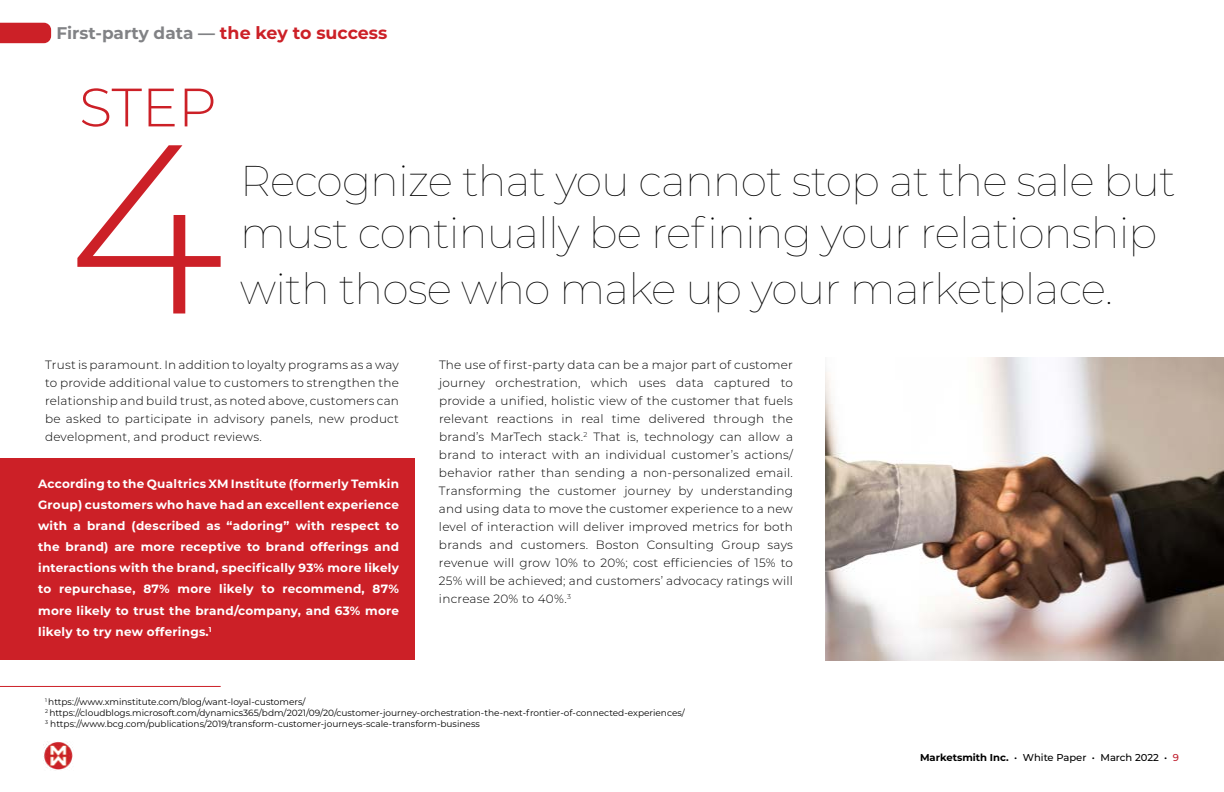
<style>
.page{position:relative;width:1224px;height:792px;background:#fff}
.page>*{position:absolute;margin:0;border:0;box-sizing:border-box;transform-origin:0 0}
.t1{font:300 240.3px "Montserrat";color:#cc2027}
.t2{font:300 54px "Montserrat";color:#cc2027}
.t3{font:100 43px/51.6px "Montserrat";letter-spacing:-.02em;color:#000101}
.t4{font:700 16.9px "Montserrat";color:#818285}
.t5{font:300 12px/18px "Montserrat";letter-spacing:.02em;color:#000101;text-align:justify}
.t6{font:700 12px/21.1px "Montserrat";letter-spacing:.02em;color:#fff;text-align:justify}
.t7{font:500 10px "Montserrat";color:#000}
.t8{font:9px/10.8px "Montserrat";color:#000}
.s1{font-size:17.4px;color:#cc2027}
.s2{font-weight:700}
.s3{color:#bf1f2e}
</style>
<div class="page">
<svg style="left:0;top:23px;width:51px;height:20px"></svg>
<img style="left:43px;top:741px;width:30px;height:29px">
<div style="left:0;top:458px;width:415px;height:202px;background:#cc2027"></div>
<hr style="left:0;top:686px;width:221px;height:1px;background:#cc2027">
<img style="left:825px;top:358px;width:399px;height:303px">
<h3 class="t4" style="left:57px;top:21px;width:332px">First-party data — <span class="s1">the key to success</span></h3>
<h2 class="t2" style="left:79px;top:71px;width:139px">STEP</h2>
<h1 class="t1" style="left:67px;top:65px;width:159px">4</h1>
<h3 class="t3" style="left:240px;top:154px;width:937px">Recognize that you cannot stop at the sale but must continually be refining your relationship</h3>
<h3 class="t3" style="left:240px;top:262px;width:874px">with those who make up your marketplace.</h3>
<p class="t5" style="left:45px;top:356px;width:356px">Trust is paramount. In addition to loyalty programs as a way to provide additional value to customers to strengthen the relationship and build trust, as noted above, customers can be asked to participate in advisory panels, new product development, and product reviews.</p>
<p class="t6" style="left:38px;top:473px;width:362px">According to the Qualtrics XM Institute (formerly Temkin Group) customers who have had an excellent experience with a brand (described as “adoring” with respect to the brand) are more receptive to brand offerings and interactions with the brand, specifically 93% more likely to repurchase, 87% more likely to recommend, 87% more likely to trust the brand/company, and 63% more likely to try new offerings.<sup>1</sup></p>
<p class="t5" style="left:439px;top:356px;width:356px">The use of first-party data can be a major part of customer journey orchestration, which uses data captured to provide a unified, holistic view of the customer that fuels relevant reactions in real time delivered through the brand’s MarTech stack.<sup>2</sup> That is, technology can allow a brand to interact with an individual customer’s actions/ behavior rather than sending a non-personalized email.<br>Transforming the customer journey by understanding and using data to move the customer experience to a new level of interaction will deliver improved metrics for both brands and customers. Boston Consulting Group says revenue will grow 10% to 20%; cost efficiencies of 15% to 25% will be achieved; and customers’ advocacy ratings will increase 20% to 40%.<sup>3</sup></p>
<p class="t8" style="left:45px;top:696px;width:641px"><sup>1</sup> https://www.xminstitute.com/blog/want-loyal-customers/<br><sup>2</sup> https://cloudblogs.microsoft.com/dynamics365/bdm/2021/09/20/customer-journey-orchestration-the-next-frontier-of-connected-experiences/<br><sup>3</sup> https://www.bcg.com/publications/2019/transform-customer-journeys-scale-transform-business</p>
<p class="t7" style="left:920px;top:750px;width:260px"><span class="s2">Marketsmith Inc.</span> • White Paper • March 2022 • <span class="s3">9</span></p>
</div>
